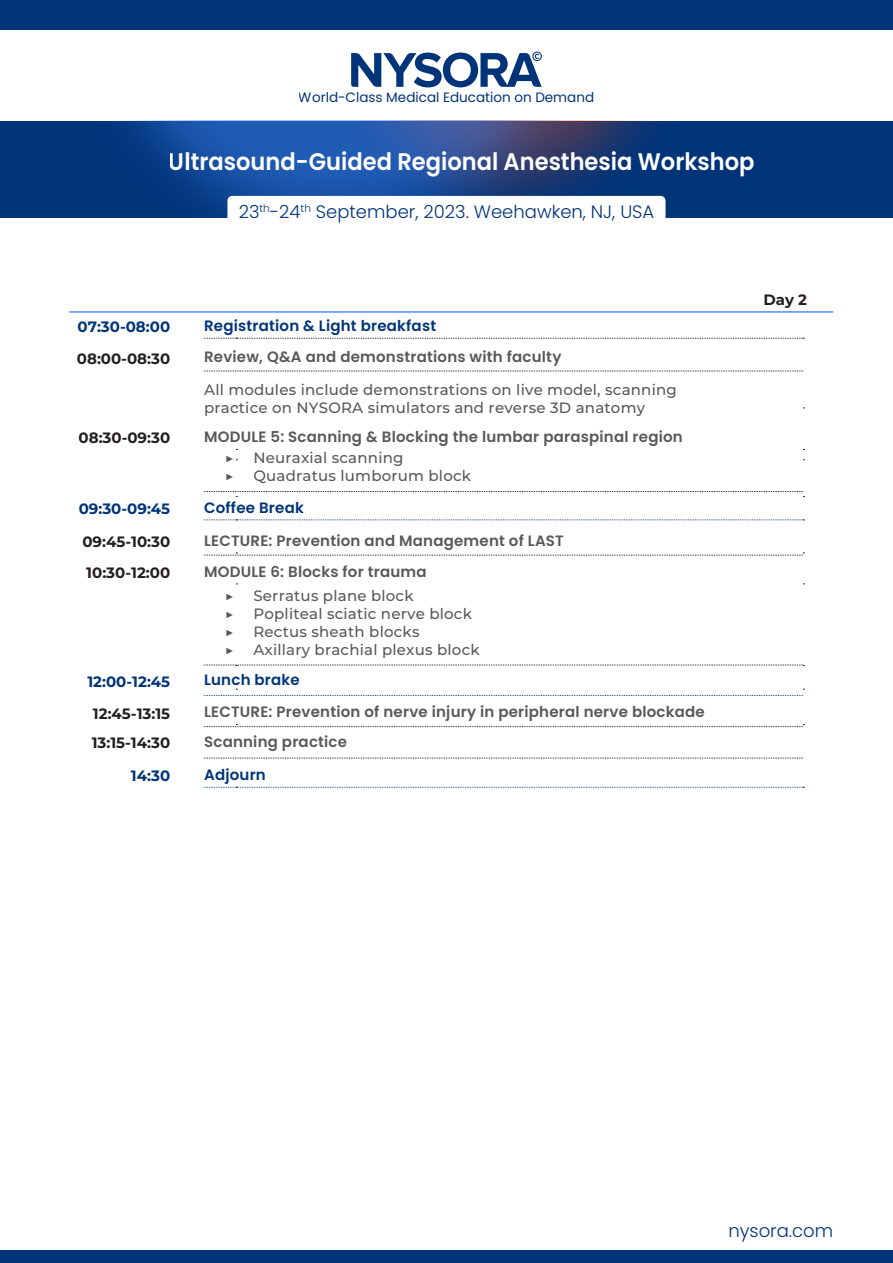
<style>
.page{position:relative;width:893px;height:1263px;background:#fff}
.page>*{position:absolute;margin:0;border:0;box-sizing:border-box;transform-origin:0 0}
.t1{font:600 24px "Poppins";color:#fff;scale:.94 1}
.t2{font:300 18px "Poppins";color:#003479}
.t3{font:500 15px/18px "Montserrat";letter-spacing:.015em;color:#58595b}
.t4{font:600 15px "Poppins";letter-spacing:.015em;color:#58595b}
.t5{font:700 15px "Montserrat";color:#231f20}
.t6{font:600 15px "Poppins";letter-spacing:.015em;color:#003479}
.t7{font:700 15px "Montserrat";color:#003479}
.t8{font:13.5px "Poppins";color:#003479}
</style>
<div class="page">
<hr style="left:69px;top:312px;width:764px;height:1px;background:#004fff">
<svg style="left:204px;top:338px;width:600px;height:1px"></svg>
<svg style="left:204px;top:553px;width:600px;height:3px"></svg>
<svg style="left:204px;top:724px;width:600px;height:3px"></svg>
<svg style="left:204px;top:758px;width:599px;height:1px"></svg>
<svg style="left:204px;top:371px;width:599px;height:1px"></svg>
<svg style="left:204px;top:491px;width:600px;height:6px"></svg>
<svg style="left:204px;top:520px;width:600px;height:1px"></svg>
<svg style="left:204px;top:787px;width:600px;height:1px"></svg>
<svg style="left:204px;top:665px;width:600px;height:1px"></svg>
<svg style="left:204px;top:689px;width:600px;height:7px"></svg>
<div style="left:0;top:1251px;width:893px;height:12px;background:#003479"></div>
<div style="left:0;top:121px;width:893px;height:97px;background:#003479"></div>
<div style="left:0;top:0;width:893px;height:30px;background:#003479"></div>
<svg style="left:351px;top:52px;width:191px;height:35px"></svg>
<img style="left:616px;top:121px;width:50px;height:97px">
<img style="left:123px;top:121px;width:493px;height:95px">
<div style="left:227px;top:196px;width:438px;height:22px;background:#fff"></div>
<p class="t8" style="left:299px;top:90px;width:297px">World-Class Medical Education on Demand</p>
<h1 class="t1" style="left:169px;top:148px;width:625px">Ultrasound-Guided Regional Anesthesia Workshop</h1>
<p class="t2" style="left:239px;top:201px;width:417px">23<sup>th</sup>-24<sup>th</sup> September, 2023. Weehawken, NJ, USA</p>
<p class="t7" style="left:78px;top:316px;width:94px">07:30-08:00</p>
<p class="t6" style="left:204px;top:317px;width:234px">Registration &amp; Light breakfast</p>
<p class="t5" style="left:77px;top:347px;width:95px">08:00-08:30</p>
<p class="t4" style="left:204px;top:348px;width:359px">Review, Q&amp;A and demonstrations with faculty</p>
<p class="t3" style="left:204px;top:380px;width:474px">All modules include demonstrations on live model, scanning practice on NYSORA simulators and reverse 3D anatomy</p>
<p class="t5" style="left:79px;top:427px;width:93px">08:30-09:30</p>
<p class="t4" style="left:204px;top:428px;width:480px">MODULE 5: Scanning &amp; Blocking the lumbar paraspinal region</p>
<p class="t3" style="left:225px;top:448px;width:10px">▶</p>
<p class="t3" style="left:253px;top:448px;width:152px">Neuraxial scanning</p>
<p class="t3" style="left:225px;top:466px;width:10px">▶</p>
<p class="t3" style="left:253px;top:466px;width:219px">Quadratus lumborum block</p>
<p class="t7" style="left:79px;top:498px;width:93px">09:30-09:45</p>
<p class="t6" style="left:204px;top:499px;width:101px">Coffee Break</p>
<p class="t5" style="left:82px;top:531px;width:89px">09:45-10:30</p>
<p class="t4" style="left:204px;top:532px;width:361px">LECTURE: Prevention and Management of LAST</p>
<p class="t5" style="left:86px;top:562px;width:85px">10:30-12:00</p>
<p class="t4" style="left:204px;top:563px;width:224px">MODULE 6: Blocks for trauma</p>
<p class="t3" style="left:225px;top:586px;width:10px">▶</p>
<p class="t3" style="left:253px;top:586px;width:162px">Serratus plane block</p>
<p class="t3" style="left:225px;top:604px;width:10px">▶</p>
<p class="t3" style="left:253px;top:604px;width:220px">Popliteal sciatic nerve block</p>
<p class="t3" style="left:225px;top:622px;width:10px">▶</p>
<p class="t3" style="left:253px;top:622px;width:168px">Rectus sheath blocks</p>
<p class="t3" style="left:225px;top:640px;width:10px">▶</p>
<p class="t3" style="left:253px;top:640px;width:228px">Axillary brachial plexus block</p>
<p class="t7" style="left:87px;top:670px;width:84px">12:00-12:45</p>
<p class="t6" style="left:204px;top:671px;width:97px">Lunch brake</p>
<p class="t5" style="left:93px;top:702px;width:79px">12:45-13:15</p>
<p class="t4" style="left:204px;top:703px;width:502px">LECTURE: Prevention of nerve injury in peripheral nerve blockade</p>
<p class="t5" style="left:92px;top:732px;width:80px">13:15-14:30</p>
<p class="t4" style="left:204px;top:733px;width:145px">Scanning practice</p>
<p class="t7" style="left:131px;top:765px;width:41px">14:30</p>
<p class="t6" style="left:204px;top:766px;width:63px">Adjourn</p>
<p class="t5" style="left:763px;top:289px;width:45px">Day 2</p>
<p class="t2" style="left:728px;top:1220px;width:106px">nysora.com</p>
</div>
